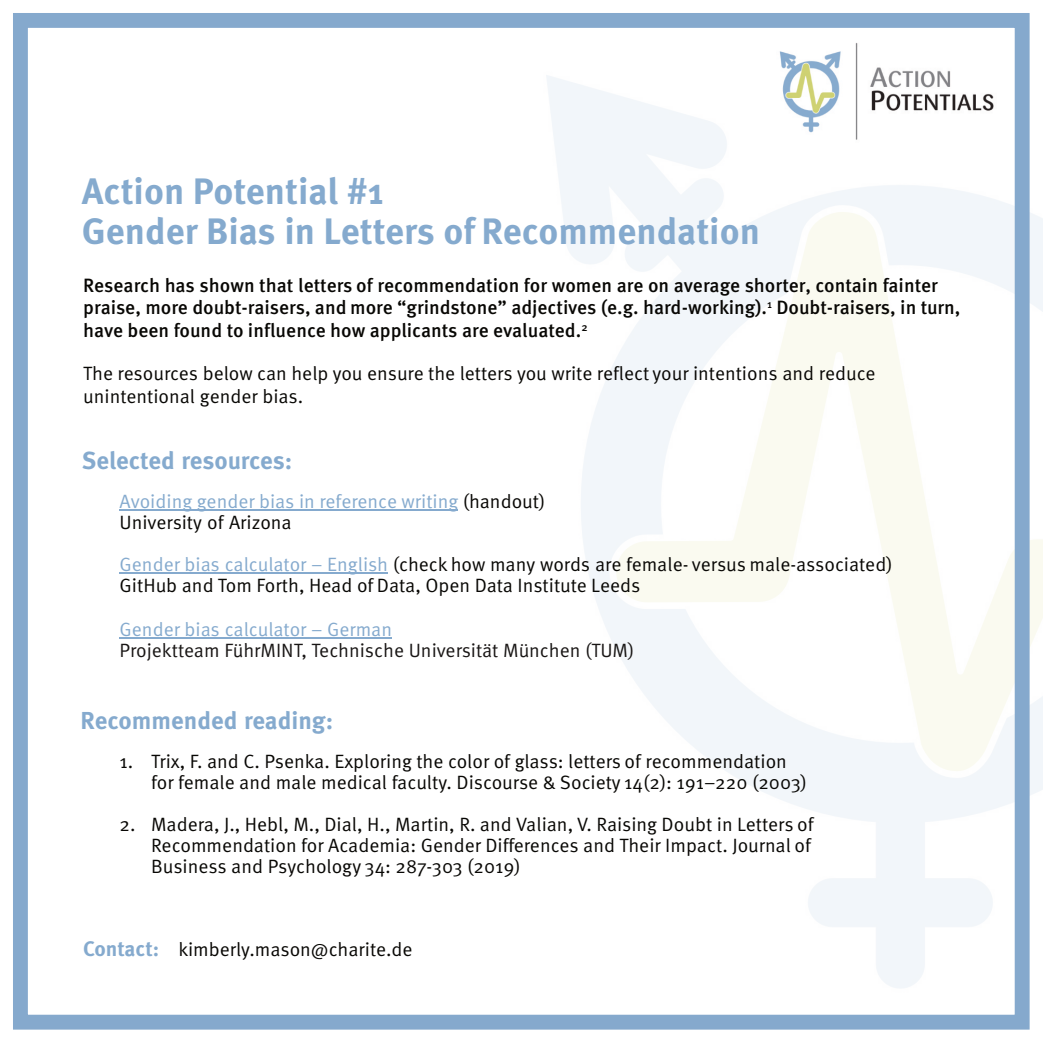
<style>
.page{position:relative;width:1043px;height:1043px;background:#fff}
.page>*{position:absolute;margin:0;border:0;box-sizing:border-box;transform-origin:0 0}
.t1{font:700 36.75px/40.6px "Meta Pro";color:#85aace}
.t2{font:700 24.5px "Meta Pro";color:#85aace}
.t3{font:700 21px "Meta Pro";color:#85aace}
.t4{font:19.25px/21px "Meta Pro Norm";color:#080704}
.t5{font:500 19.25px/22.8px "Meta Pro";color:#080704}
.t6{font:19.25px/21px "Meta Pro Norm";color:#85aace}
.t7{font:19.25px "Meta Pro Norm";color:#191615}
.s1{color:#080704}
.s2{color:#85aace}
</style>
<div class="page">
<img style="left:779px;top:42px;width:218px;height:99px">
<hr style="left:120px;top:509px;width:338px;height:2px;background:#85aace">
<hr style="left:120px;top:572px;width:268px;height:2px;background:#85aace">
<hr style="left:120px;top:637px;width:272px;height:2px;background:#85aace">
<div style="left:13px;top:13px;width:1016px;height:1016px;border:15px solid #85a9cd"></div>
<h1 class="t1" style="left:82px;top:174px;width:679px">Action Potential #1<br>Gender Bias in Letters of Recommendation</h1>
<p class="t5" style="left:83px;top:275px;width:878px">Research has shown that letters of recommendation for women are on average shorter, contain fainter praise, more doubt-raisers, and more “grindstone” adjectives (e.g. hard-working).<sup>1</sup> Doubt-raisers, in turn, have been found to influence how applicants are evaluated.<sup>2</sup></p>
<p class="t4" style="left:83px;top:363px;width:793px;line-height:22.8px">The resources below can help you ensure the letters you write reflect your intentions and reduce unintentional gender bias.</p>
<p class="t2" style="left:82px;top:450px;width:212px">Selected resources:</p>
<p class="t6" style="left:120px;top:492px;width:427px">Avoiding gender bias in reference writing <span class="s1">(handout)<br>University of Arizona</span></p>
<p class="t4" style="left:120px;top:555px;width:774px"><span class="s2">Gender bias calculator – English</span> (check how many words are female- versus male-associated)<br>GitHub and Tom Forth, Head of Data, Open Data Institute Leeds</p>
<p class="t6" style="left:120px;top:620px;width:274px">Gender bias calculator – German</p>
<p class="t7" style="left:120px;top:642px;width:516px">Projektteam FührMINT, Technische Universität München (TUM)</p>
<p class="t2" style="left:80px;top:709px;width:254px">Recommended reading:</p>
<p class="t4" style="left:151px;top:752px;width:657px;text-indent:-32px">1. Trix, F. and C. Psenka. Exploring the color of glass: letters of recommendation for female and male medical faculty. Discourse &amp; Society 14(2): 191–220 (2003)</p>
<p class="t4" style="left:151px;top:815px;width:663px;text-indent:-32px">2. Madera, J., Hebl, M., Dial, H., Martin, R. and Valian, V. Raising Doubt in Letters of<br>Recommendation for Academia: Gender Differences and Their Impact. Journal of<br>Business and Psychology 34: 287-303 (2019)</p>
<p class="t3" style="left:83px;top:940px;width:77px">Contact:</p>
<p class="t4" style="left:178px;top:940px;width:236px">kimberly.mason@charite.de</p>
</div>
